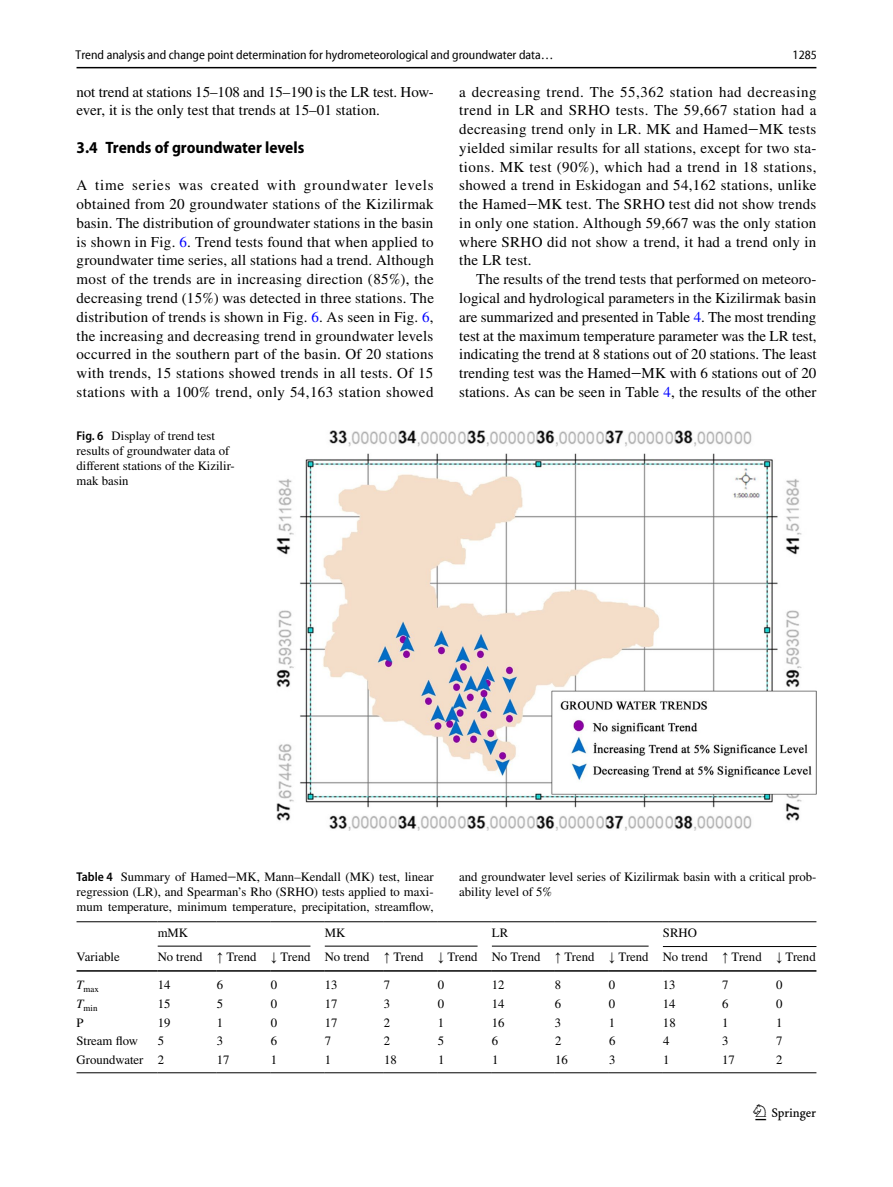
<style>
.page{position:relative;width:893px;height:1187px;background:#fff}
.page>*{position:absolute;margin:0;border:0;box-sizing:border-box;transform-origin:0 0}
.t1{font:22.5px "Springnew Regular 3";color:#000}
.t2{font:700 semi-condensed 16.5px "Myriad Pro";color:#000}
.t3{font:15px/18.8px "STIX";letter-spacing:.005em;color:#000;text-align:justify}
.t4{font:12.75px/15px "STIX";color:#000}
.t5{font:semi-condensed 12.75px "Myriad Pro Unic";color:#000}
.t6{font:8.85px "STIX";color:#000}
.s1{color:#00f}
.s2{font-family:"Myriad Pro";font-weight:600;font-stretch:semi-condensed}
.s3{font-family:"Code 2000"}
.s4{font-family:"Times New Roman"}
</style>
<div class="page">
<hr style="left:77px;top:67px;width:739px;height:1px;background:#000">
<img style="left:276px;top:430px;width:540px;height:400px">
<hr style="left:77px;top:921px;width:81px;height:1px;background:#000">
<hr style="left:158px;top:921px;width:59px;height:1px;background:#000">
<hr style="left:217px;top:921px;width:54px;height:1px;background:#000">
<hr style="left:271px;top:921px;width:54px;height:1px;background:#000">
<hr style="left:325px;top:921px;width:59px;height:1px;background:#000">
<hr style="left:384px;top:921px;width:54px;height:1px;background:#000">
<hr style="left:438px;top:921px;width:54px;height:1px;background:#000">
<hr style="left:492px;top:921px;width:63px;height:1px;background:#000">
<hr style="left:555px;top:921px;width:54px;height:1px;background:#000">
<hr style="left:609px;top:921px;width:54px;height:1px;background:#000">
<hr style="left:663px;top:921px;width:59px;height:1px;background:#000">
<hr style="left:722px;top:921px;width:54px;height:1px;background:#000">
<hr style="left:776px;top:921px;width:40px;height:1px;background:#000">
<hr style="left:77px;top:970px;width:81px;height:1px;background:#000">
<hr style="left:158px;top:970px;width:59px;height:1px;background:#000">
<hr style="left:217px;top:970px;width:54px;height:1px;background:#000">
<hr style="left:271px;top:970px;width:54px;height:1px;background:#000">
<hr style="left:325px;top:970px;width:59px;height:1px;background:#000">
<hr style="left:384px;top:970px;width:54px;height:1px;background:#000">
<hr style="left:438px;top:970px;width:54px;height:1px;background:#000">
<hr style="left:492px;top:970px;width:63px;height:1px;background:#000">
<hr style="left:555px;top:970px;width:54px;height:1px;background:#000">
<hr style="left:609px;top:970px;width:54px;height:1px;background:#000">
<hr style="left:663px;top:970px;width:59px;height:1px;background:#000">
<hr style="left:722px;top:970px;width:54px;height:1px;background:#000">
<hr style="left:776px;top:970px;width:40px;height:1px;background:#000">
<hr style="left:77px;top:1072px;width:81px;height:1px;background:#000">
<hr style="left:158px;top:1072px;width:59px;height:1px;background:#000">
<hr style="left:217px;top:1072px;width:54px;height:1px;background:#000">
<hr style="left:271px;top:1072px;width:54px;height:1px;background:#000">
<hr style="left:325px;top:1072px;width:59px;height:1px;background:#000">
<hr style="left:384px;top:1072px;width:54px;height:1px;background:#000">
<hr style="left:438px;top:1072px;width:54px;height:1px;background:#000">
<hr style="left:492px;top:1072px;width:63px;height:1px;background:#000">
<hr style="left:555px;top:1072px;width:54px;height:1px;background:#000">
<hr style="left:609px;top:1072px;width:54px;height:1px;background:#000">
<hr style="left:663px;top:1072px;width:59px;height:1px;background:#000">
<hr style="left:722px;top:1072px;width:54px;height:1px;background:#000">
<hr style="left:776px;top:1072px;width:40px;height:1px;background:#000">
<hr style="left:158px;top:945px;width:152px;height:1px;background:#000">
<hr style="left:325px;top:945px;width:153px;height:1px;background:#000">
<hr style="left:492px;top:945px;width:157px;height:1px;background:#000">
<hr style="left:663px;top:946px;width:153px;height:1px;background:#000">
<p class="t5" style="left:76px;top:50px;width:480px">Trend analysis and change point determination for hydrometeorological and groundwater data…</p>
<p class="t5" style="left:793px;top:50px;width:26px">1285</p>
<p class="t3" style="left:77px;top:83px;width:359px">not trend at stations 15–108 and 15–190 is the LR test. How&shy;ever, it is the only test that trends at 15–01 station.</p>
<p class="t2" style="left:77px;top:138px;width:229px">3.4 Trends of groundwater levels</p>
<p class="t3" style="left:77px;top:177px;width:359px">A time series was created with groundwater levels obtained from 20 groundwater stations of the Kizilirmak basin. The distribution of groundwater stations in the basin is shown in Fig. <span class="s1">6</span>. Trend tests found that when applied to groundwater time series, all stations had a trend. Although most of the trends are in increasing direction (85%), the decreasing trend (15%) was detected in three stations. The distribution of trends is shown in Fig. <span class="s1">6</span>. As seen in Fig. <span class="s1">6</span>, the increasing and decreasing trend in groundwater levels occurred in the southern part of the basin. Of 20 stations with trends, 15 stations showed trends in all tests. Of 15 stations with a 100% trend, only 54,163 station showed</p>
<p class="t4" style="left:77px;top:429px;width:160px"><span class="s2">Fig. 6</span> Display of trend test results of groundwater data of different stations of the Kizilir&shy;mak basin</p>
<p class="t3" style="left:459px;top:83px;width:359px">a decreasing trend. The 55,362 station had decreasing trend in LR and SRHO tests. The 59,667 station had a decreasing trend only in LR. MK and Hamed<span class="s3">‒</span>MK tests yielded similar results for all stations, except for two sta&shy;tions. MK test (90%), which had a trend in 18 stations, showed a trend in Eskidogan and 54,162 stations, unlike the Hamed<span class="s3">‒</span>MK test. The SRHO test did not show trends in only one station. Although 59,667 was the only station where SRHO did not show a trend, it had a trend only in the LR test.</p>
<p class="t3" style="left:459px;top:271px;width:359px;text-indent:17px">The results of the trend tests that performed on meteoro&shy;logical and hydrological parameters in the Kizilirmak basin are summarized and presented in Table <span class="s1">4</span>. The most trending test at the maximum temperature parameter was the LR test, indicating the trend at 8 stations out of 20 stations. The least trending test was the Hamed<span class="s3">‒</span>MK with 6 stations out of 20 stations. As can be seen in Table <span class="s1">4</span>, the results of the other</p>
<p class="t4" style="left:77px;top:870px;width:359px;text-align:justify"><span class="s2">Table 4</span> Summary of Hamed<span class="s3">‒</span>MK, Mann–Kendall (MK) test, linear regression (LR), and Spearman’s Rho (SRHO) tests applied to maxi&shy;mum temperature, minimum temperature, precipitation, streamflow,</p>
<p class="t4" style="left:459px;top:870px;width:359px">and groundwater level series of Kizilirmak basin with a critical prob&shy;ability level of 5%</p>
<p class="t4" style="left:158px;top:925px;width:32px">mMK</p>
<p class="t4" style="left:325px;top:925px;width:22px">MK</p>
<p class="t4" style="left:492px;top:925px;width:18px">LR</p>
<p class="t4" style="left:663px;top:925px;width:36px">SRHO</p>
<p class="t4" style="left:77px;top:950px;width:45px">Variable</p>
<p class="t4" style="left:158px;top:950px;width:659px">No trend <span class="s4">↑</span> Trend <span class="s4">↓</span> Trend No trend <span class="s4">↑</span> Trend <span class="s4">↓</span> Trend No Trend <span class="s4">↑</span> Trend <span class="s4">↓</span> Trend No trend <span class="s4">↑</span> Trend <span class="s4">↓</span> Trend</p>
<p class="t6" style="left:77px;top:983px;width:24px"><sup>T</sup>max</p>
<p class="t4" style="left:158px;top:978px;width:14px">14</p>
<p class="t4" style="left:217px;top:978px;width:8px">6</p>
<p class="t4" style="left:271px;top:978px;width:8px">0</p>
<p class="t4" style="left:325px;top:978px;width:14px">13</p>
<p class="t4" style="left:384px;top:978px;width:8px">7</p>
<p class="t4" style="left:438px;top:978px;width:8px">0</p>
<p class="t4" style="left:492px;top:978px;width:14px">12</p>
<p class="t4" style="left:555px;top:978px;width:8px">8</p>
<p class="t4" style="left:609px;top:978px;width:8px">0</p>
<p class="t4" style="left:663px;top:978px;width:14px">13</p>
<p class="t4" style="left:722px;top:978px;width:8px">7</p>
<p class="t4" style="left:776px;top:978px;width:8px">0</p>
<p class="t6" style="left:77px;top:1002px;width:22px"><sup>T</sup>min</p>
<p class="t4" style="left:158px;top:996px;width:14px">15</p>
<p class="t4" style="left:217px;top:996px;width:8px">5</p>
<p class="t4" style="left:271px;top:996px;width:8px">0</p>
<p class="t4" style="left:325px;top:996px;width:14px">17</p>
<p class="t4" style="left:384px;top:996px;width:8px">3</p>
<p class="t4" style="left:438px;top:996px;width:8px">0</p>
<p class="t4" style="left:492px;top:996px;width:14px">14</p>
<p class="t4" style="left:555px;top:996px;width:8px">6</p>
<p class="t4" style="left:609px;top:996px;width:8px">0</p>
<p class="t4" style="left:663px;top:996px;width:14px">14</p>
<p class="t4" style="left:722px;top:996px;width:8px">6</p>
<p class="t4" style="left:776px;top:996px;width:8px">0</p>
<p class="t4" style="left:77px;top:1015px;width:9px">P</p>
<p class="t4" style="left:158px;top:1015px;width:14px">19</p>
<p class="t4" style="left:217px;top:1015px;width:8px">1</p>
<p class="t4" style="left:271px;top:1015px;width:8px">0</p>
<p class="t4" style="left:325px;top:1015px;width:14px">17</p>
<p class="t4" style="left:384px;top:1015px;width:8px">2</p>
<p class="t4" style="left:438px;top:1015px;width:8px">1</p>
<p class="t4" style="left:492px;top:1015px;width:14px">16</p>
<p class="t4" style="left:555px;top:1015px;width:8px">3</p>
<p class="t4" style="left:609px;top:1015px;width:8px">1</p>
<p class="t4" style="left:663px;top:1015px;width:14px">18</p>
<p class="t4" style="left:722px;top:1015px;width:8px">1</p>
<p class="t4" style="left:776px;top:1015px;width:8px">1</p>
<p class="t4" style="left:77px;top:1034px;width:63px">Stream flow</p>
<p class="t4" style="left:158px;top:1034px;width:8px">5</p>
<p class="t4" style="left:217px;top:1034px;width:8px">3</p>
<p class="t4" style="left:271px;top:1034px;width:8px">6</p>
<p class="t4" style="left:325px;top:1034px;width:8px">7</p>
<p class="t4" style="left:384px;top:1034px;width:8px">2</p>
<p class="t4" style="left:438px;top:1034px;width:8px">5</p>
<p class="t4" style="left:492px;top:1034px;width:8px">6</p>
<p class="t4" style="left:555px;top:1034px;width:8px">2</p>
<p class="t4" style="left:609px;top:1034px;width:8px">6</p>
<p class="t4" style="left:663px;top:1034px;width:8px">4</p>
<p class="t4" style="left:722px;top:1034px;width:8px">3</p>
<p class="t4" style="left:776px;top:1034px;width:8px">7</p>
<p class="t4" style="left:77px;top:1053px;width:89px">Groundwater 2</p>
<p class="t4" style="left:217px;top:1053px;width:14px">17</p>
<p class="t4" style="left:271px;top:1053px;width:8px">1</p>
<p class="t4" style="left:325px;top:1053px;width:8px">1</p>
<p class="t4" style="left:384px;top:1053px;width:14px">18</p>
<p class="t4" style="left:438px;top:1053px;width:8px">1</p>
<p class="t4" style="left:492px;top:1053px;width:8px">1</p>
<p class="t4" style="left:555px;top:1053px;width:14px">16</p>
<p class="t4" style="left:609px;top:1053px;width:8px">3</p>
<p class="t4" style="left:663px;top:1053px;width:8px">1</p>
<p class="t4" style="left:722px;top:1053px;width:14px">17</p>
<p class="t4" style="left:776px;top:1053px;width:8px">2</p>
<h1 class="t1" style="left:755px;top:1104px;width:62px">1 3</h1>
</div>
